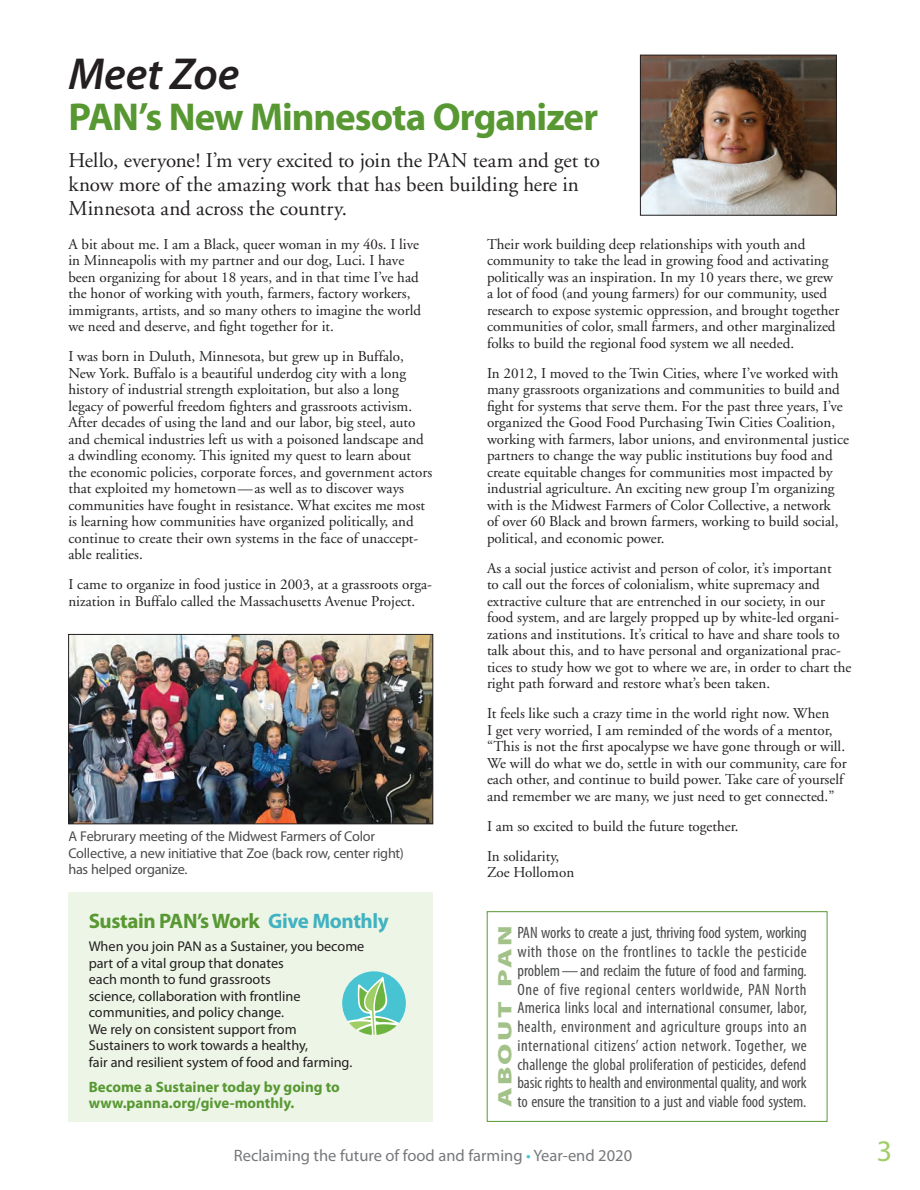
<style>
.page{position:relative;width:920px;height:1190px;background:#fff}
.page>*{position:absolute;margin:0;border:0;box-sizing:border-box;transform-origin:0 0}
.article_title_supert{font:italic 600 45px "Myriad Pro";letter-spacing:-.005em;color:#231f20}
.article_title_main{font:700 39px "Myriad Pro";letter-spacing:-.025em;color:#589833}
.t1{font:30px "Myriad Pro";color:#9fce66}
.article_intro{font:21px/24px "Adobe Garamond";color:#231f20}
.Devo_Ad_box_title{font:700 21px "Myriad Pro";letter-spacing:-.02em;color:#589833}
.t2{font:900 19.5px "Myriad Pro";letter-spacing:.08em;color:#a3c28a;scale:1.5 1}
.t3{font:condensed 16.5px/18.8px "Myriad Pro";letter-spacing:-.01em;color:#4b4c4d;text-align:justify}
.t4{font:16.5px "Myriad Pro";color:#76787b}
.article_body{font:15px/16.5px "Adobe Garamond";color:#231f20}
.Devo_Ad_box_text{font:700 15px/16.5px "Myriad Pro";color:#589833}
.Devo_Ad_box_text-2{font:14.25px/16.5px "Myriad Pro";color:#231f20}
.t5{font:14.25px/16.5px "Myriad Pro";letter-spacing:-.02em;color:#4b4c4d}
.s1{color:#41b2c1}
.s2{color:#47c3d2}
</style>
<div class="page">
<div style="left:487px;top:911px;width:340px;height:210px;border:1px solid #589833"></div>
<img style="left:70px;top:636px;width:361px;height:186px">
<div style="left:68px;top:634px;width:365px;height:190px;border:1px solid #231f20"></div>
<img style="left:642px;top:57px;width:192px;height:156px">
<div style="left:640px;top:55px;width:196px;height:160px;border:1px solid #231f20"></div>
<div style="left:68px;top:892px;width:365px;height:229px;background:#edf5e6"></div>
<svg style="left:342px;top:971px;width:64px;height:64px"></svg>
<p class="article_title_supert" style="left:68px;top:45px;width:172px">Meet Zoe</p>
<p class="article_title_main" style="left:68px;top:91px;width:531px">PAN’s New Minnesota Organizer</p>
<p class="article_intro" style="left:68px;top:149px;width:533px">Hello, everyone! I’m very excited to join the PAN team and get to know more of the amazing work that has been building here in<br>Minnesota and across the country.</p>
<p class="article_body" style="left:487px;top:236px;width:354px">Their work building deep relationships with youth and community to take the lead in growing food and activating politically was an inspiration. In my 10 years there, we grew a lot of food (and young farmers) for our community, used research to expose systemic oppression, and brought together communities of color, small farmers, and other marginalized folks to build the regional food system we all needed.</p>
<p class="article_body" style="left:487px;top:365px;width:363px">In 2012, I moved to the Twin Cities, where I’ve worked with many grassroots organizations and communities to build and fight for systems that serve them. For the past three years, I’ve organized the Good Food Purchasing Twin Cities Coalition, working with farmers, labor unions, and environmental justice partners to change the way public institutions buy food and create equitable changes for communities most impacted by industrial agriculture. An exciting new group I’m organizing with is the Midwest Farmers of Color Collective, a network<br>of over 60 Black and brown farmers, working to build social, political, and economic power.</p>
<p class="article_body" style="left:487px;top:560px;width:366px">As a social justice activist and person of color, it’s important<br>to call out the forces of colonialism, white supremacy and extractive culture that are entrenched in our society, in our food system, and are largely propped up by white-led organi&shy;zations and institutions. It’s critical to have and share tools to talk about this, and to have personal and organizational prac&shy;tices to study how we got to where we are, in order to chart the right path forward and restore what’s been taken.</p>
<p class="article_body" style="left:487px;top:706px;width:361px">It feels like such a crazy time in the world right now. When<br>I get very worried, I am reminded of the words of a mentor, “This is not the first apocalypse we have gone through or will.<br>We will do what we do, settle in with our community, care for each other, and continue to build power. Take care of yourself and remember we are many, we just need to get connected.”</p>
<p class="article_body" style="left:487px;top:818px;width:253px">I am so excited to build the future together.</p>
<p class="article_body" style="left:487px;top:848px;width:89px">In solidarity,<br>Zoe Hollomon</p>
<p class="article_body" style="left:68px;top:236px;width:354px">A bit about me. I am a Black, queer woman in my 40s. I live in Minneapolis with my partner and our dog, Luci. I have been organizing for about 18 years, and in that time I’ve had the honor of working with youth, farmers, factory workers, immigrants, artists, and so many others to imagine the world we need and deserve, and fight together for it.</p>
<p class="article_body" style="left:68px;top:349px;width:365px">I was born in Duluth, Minnesota, but grew up in Buffalo, New York. Buffalo is a beautiful underdog city with a long history of industrial strength exploitation, but also a long legacy of powerful freedom fighters and grassroots activism.<br>After decades of using the land and our labor, big steel, auto and chemical industries left us with a poisoned landscape and a dwindling economy. This ignited my quest to learn about the economic policies, corporate forces, and government actors that exploited my hometown—as well as to discover ways communities have fought in resistance. What excites me most is learning how communities have organized politically, and continue to create their own systems in the face of unaccept&shy;able realities.</p>
<p class="article_body" style="left:68px;top:577px;width:365px">I came to organize in food justice in 2003, at a grassroots orga&shy;nization in Buffalo called the Massachusetts Avenue Project.</p>
<p class="t5" style="left:68px;top:828px;width:337px">A Februrary meeting of the Midwest Farmers of Color<br>Collective, a new initiative that Zoe (back row, center right) has helped organize.</p>
<p class="Devo_Ad_box_title" style="left:89px;top:907px;width:302px">Sustain PAN’s Work <span class="s1">Give Monthly</span></p>
<p class="Devo_Ad_box_text-2" style="left:89px;top:938px;width:277px">When you join PAN as a Sustainer, you become part of a vital group that donates<br>each month to fund grassroots<br>science, collaboration with frontline communities, and policy change.<br>We rely on consistent support from<br>Sustainers to work towards a healthy,<br>fair and resilient system of food and farming.</p>
<p class="Devo_Ad_box_text" style="left:89px;top:1078px;width:253px">Become a Sustainer today by going to www.panna.org/give-monthly.</p>
<p class="t3" style="left:517px;top:923px;width:291px">PAN works to create a just, thriving food system, working with those on the frontlines to tackle the pesticide problem—and reclaim the future of food and farming.<br>One of five regional centers worldwide, PAN North America links local and international consumer, labor, health, environment and agriculture groups into an international citizens’ action network. Together, we challenge the global proliferation of pesticides, defend basic rights to health and environmental quality, and work</p>
<p class="t2" style="left:492px;top:1107px;width:123px;rotate:-90deg">ABOUT PAN</p>
<p class="t3" style="left:517px;top:1092px;width:290px">to ensure the transition to a just and viable food system.</p>
<p class="t4" style="left:234px;top:1145px;width:400px">Reclaiming the future of food and farming <span class="s2">•</span> Year-end 2020</p>
<h3 class="t1" style="left:877px;top:1132px;width:17px">3</h3>
</div>
